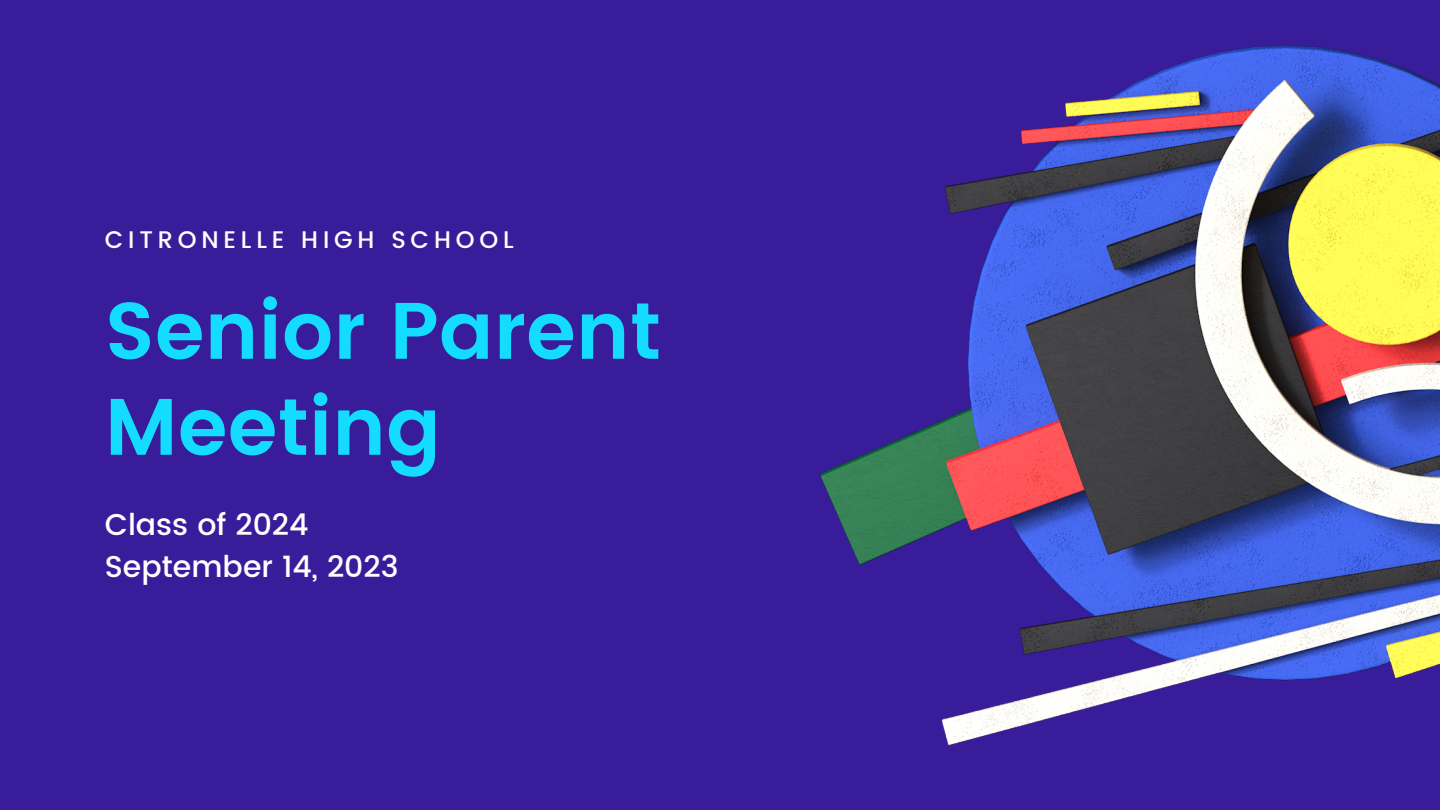
<style>
.page{position:relative;width:1440px;height:810px;background:#391c99}
.page>*{position:absolute;margin:0;border:0;box-sizing:border-box;transform-origin:0 0}
.t1{font:600 80px "Poppins";color:#13dcff}
.t2{font:500 30px "Poppins";color:#fff}
.t3{font:500 24px "Poppins";letter-spacing:.2em;color:#fff}
</style>
<div class="page">
<img style="left:820px;top:46px;width:620px;height:700px">
<p class="t3" style="left:105px;top:226px;width:410px">CITRONELLE HIGH SCHOOL</p>
<p class="t1" style="left:105px;top:284px;width:558px">Senior Parent</p>
<p class="t1" style="left:105px;top:380px;width:338px">Meeting</p>
<p class="t2" style="left:105px;top:507px;width:205px">Class of 2024</p>
<p class="t2" style="left:105px;top:549px;width:295px">September 14, 2023</p>
</div>
